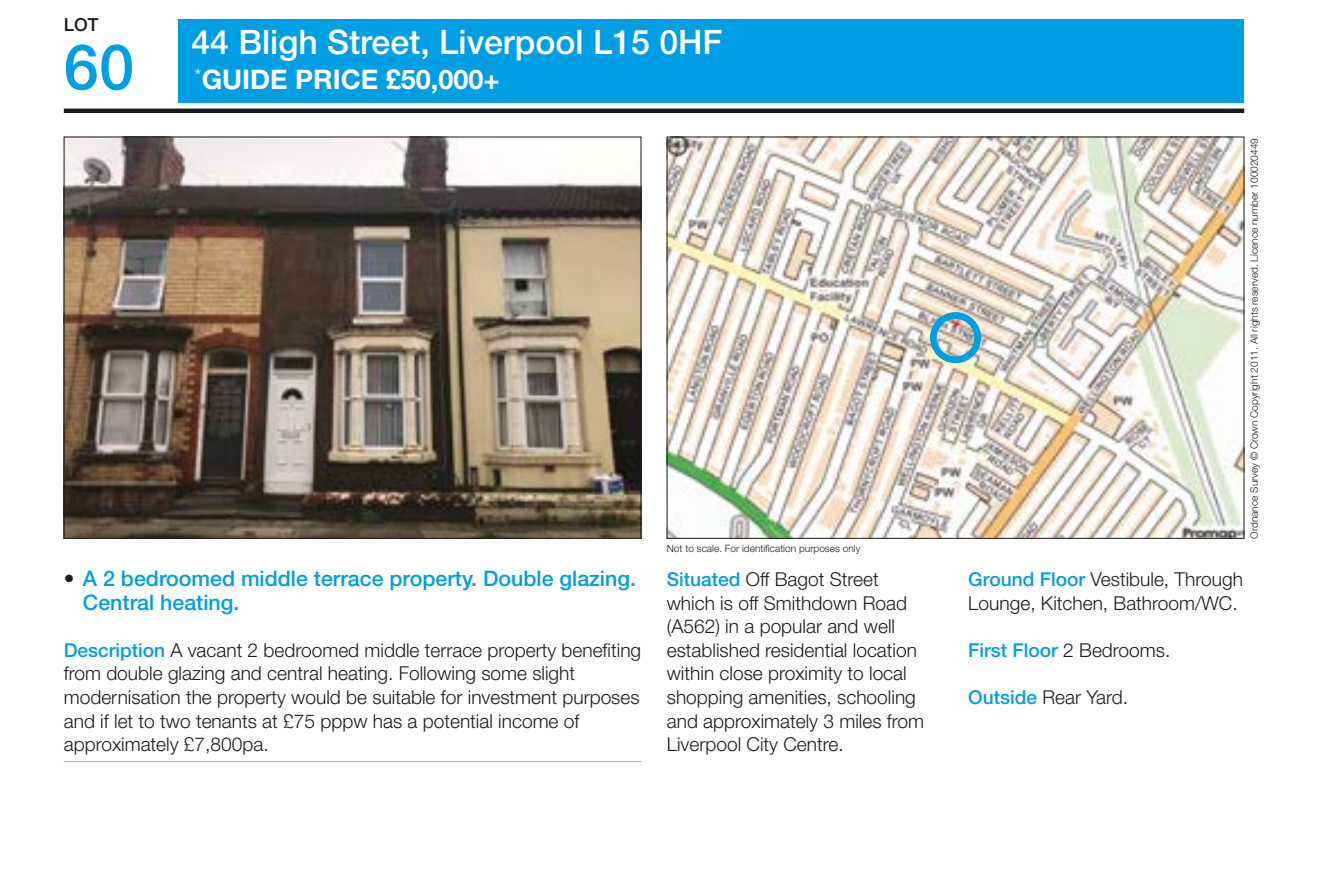
<style>
.page{position:relative;width:1340px;height:874px;background:#fff}
.page>*{position:absolute;margin:0;border:0;box-sizing:border-box;transform-origin:0 0}
.t1{font:500 63px "Helvetica Neue LT Std";color:#009ee3}
.t2{font:500 33.75px "Helvetica Neue LT Std";color:#fff}
.t3{font:700 27px "Helvetica Neue LT Std";color:#fff}
.t4{font:500 21.38px/23.6px "Helvetica Neue LT Std";color:#009ee3}
.t5{font:300 19.12px/23.6px "Helvetica Neue LT Std";color:#1c1c1a}
.t6{font:500 19.12px "Helvetica Neue LT Std";color:#009ee3}
.t7{font:500 18px "Helvetica Neue LT Std";color:#1c1c1a}
.t8{font:300 10.12px "Helvetica Neue LT Std";color:#1c1c1a}
.s1{color:#1c1c1a}
.s2{font-weight:500;color:#009ee3}
.s3{font-weight:300;color:#1c1c1a}
</style>
<div class="page">
<div style="left:179px;top:19px;width:1065px;height:84px;background:#009ee3"></div>
<img style="left:66px;top:139px;width:573px;height:397px">
<img style="left:668px;top:139px;width:574px;height:397px">
<div style="left:64px;top:108px;width:1180px;height:5px;background:#1c1c1a"></div>
<hr style="left:64px;top:760px;width:577px;height:2px;background:#b2b2b2">
<div style="left:930px;top:312px;width:51px;height:51px;border:7px solid #009ee3;border-radius:50%"></div>
<p class="t7" style="left:64px;top:14px;width:36px">LOT</p>
<h1 class="t1" style="left:64px;top:29px;width:72px">60</h1>
<h2 class="t2" style="left:191px;top:22px;width:532px">44 Bligh Street, Liverpool L15 0HF</h2>
<h3 class="t3" style="left:195px;top:63px;width:306px"><sup>*</sup>GUIDE PRICE £50,000+</h3>
<p class="t4" style="left:83px;top:566px;width:554px;text-indent:-19px"><span class="s1">•</span> A 2 bedroomed middle terrace property. Double glazing.<br>Central heating.</p>
<p class="t5" style="left:64px;top:637px;width:579px"><span class="s2">Description</span> A vacant 2 bedroomed middle terrace property benefiting from double glazing and central heating. Following some slight modernisation the property would be suitable for investment purposes and if let to two tenants at £75 pppw has a potential income of approximately £7,800pa.</p>
<p class="t8" style="left:666px;top:542px;width:195px">Not to scale. For identification purposes only</p>
<p class="t5" style="left:666px;top:566px;width:259px"><span class="s2">Situated</span> Off Bagot Street which is off Smithdown Road (A562) in a popular and well established residential location within close proximity to local shopping amenities, schooling and approximately 3 miles from<br>Liverpool City Centre.</p>
<p class="t5" style="left:968px;top:566px;width:276px"><span class="s2">Ground Floor</span> Vestibule, Through<br>Lounge, Kitchen, Bathroom/WC .</p>
<p class="t6" style="left:968px;top:638px;width:203px">First Floor <span class="s3">2 Bedrooms.</span></p>
<p class="t5" style="left:968px;top:685px;width:161px"><span class="s2">Outside</span> Rear Yard.</p>
<p class="t8" style="left:1248px;top:538px;width:402px;rotate:-90deg">Ordnance Survey © Crown Copyright 2011. All rights reserved. Licence number 100020449</p>
</div>
